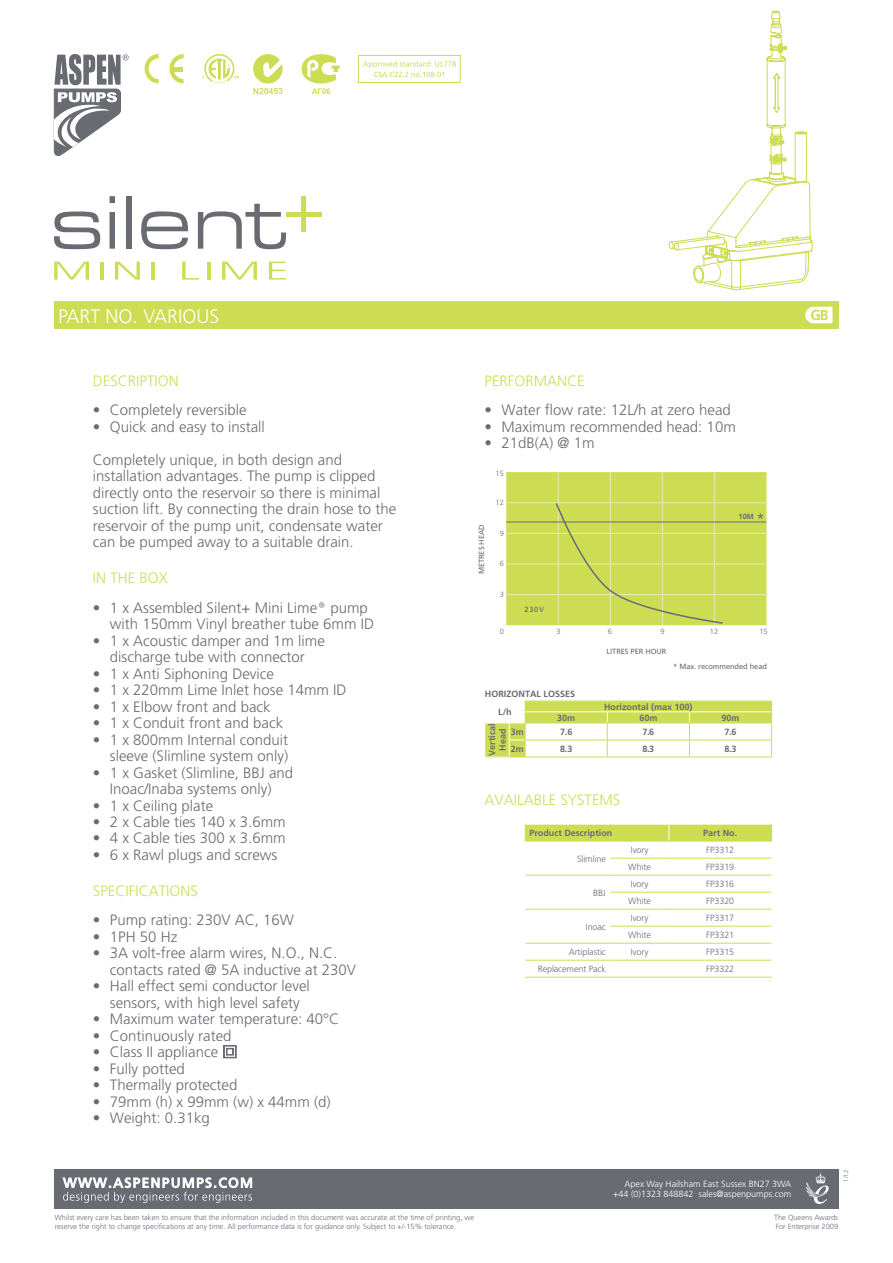
<style>
.page{position:relative;width:893px;height:1263px;background:#fff}
.page>*{position:absolute;margin:0;border:0;box-sizing:border-box;transform-origin:0 0}
.t1{font:300 19.5px "Frutiger";color:#fff}
.t2{font:300 15px/16.5px "Frutiger CE";color:#696b73}
.t3{font:300 15px "Frutiger CE";color:#cddd53}
.t4{font:700 14.4px "Frutiger";color:#cddd53}
.t5{font:13.65px "Frutiger";color:#696b73}
.t6{font:300 9px "Frutiger CE";letter-spacing:-.01em;color:#696b73}
.t7{font:700 9px/18.8px "Frutiger CE";color:#696b73}
.t8{font:300 9px/10.5px "Frutiger";color:#fff;text-align:right}
.t9{font:300 7.5px/9px "Frutiger";color:#696b73}
.t10{font:7.5px "Frutiger";letter-spacing:-.01em;color:#696b73}
.t11{font:300 7.5px "Frutiger CE";color:#696b73}
.t12{font:700 7.5px "Frutiger CE";color:#696b73}
.t13{font:700 7.5px "Frutiger";color:#696b73}
.t14{font:300 6px "Frutiger";color:#696b73}
.s1{font-family:"Apple Myungjo";font-weight:400}
</style>
<div class="page">
<div style="left:54px;top:301px;width:785px;height:28px;background:#cddd53"></div>
<div style="left:54px;top:1170px;width:785px;height:39px;background:#696b73"></div>
<svg style="left:53px;top:54px;width:76px;height:102px"></svg>
<svg style="left:63px;top:1178px;width:189px;height:25px"></svg>
<svg style="left:806px;top:1173px;width:23px;height:31px"></svg>
<svg style="left:223px;top:1045px;width:14px;height:13px"></svg>
<svg style="left:485px;top:700px;width:287px;height:58px"></svg>
<hr style="left:525px;top:977px;width:85px;height:1px;background:#cddd53">
<hr style="left:610px;top:977px;width:59px;height:1px;background:#cddd53">
<hr style="left:669px;top:977px;width:103px;height:1px;background:#cddd53">
<svg style="left:525px;top:824px;width:247px;height:153px"></svg>
<hr style="left:525px;top:841px;width:85px;height:1px;background:#cddd53">
<hr style="left:610px;top:841px;width:59px;height:1px;background:#cddd53">
<hr style="left:669px;top:841px;width:103px;height:1px;background:#cddd53">
<svg style="left:54px;top:211px;width:46px;height:38px"></svg>
<svg style="left:110px;top:196px;width:5px;height:53px"></svg>
<div style="left:126px;top:196px;width:5px;height:53px;background:#696b73"></div>
<svg style="left:141px;top:211px;width:47px;height:38px"></svg>
<svg style="left:198px;top:204px;width:88px;height:45px"></svg>
<div style="left:286px;top:212px;width:36px;height:5px;background:#cddd53"></div>
<hr style="left:302px;top:196px;width:4px;height:36px;background:#cddd53">
<svg style="left:54px;top:262px;width:35px;height:18px"></svg>
<hr style="left:101px;top:262px;width:3px;height:18px;background:#cddd53">
<svg style="left:115px;top:262px;width:25px;height:18px"></svg>
<hr style="left:151px;top:262px;width:3px;height:18px;background:#cddd53">
<svg style="left:182px;top:262px;width:17px;height:18px"></svg>
<hr style="left:207px;top:262px;width:4px;height:18px;background:#cddd53">
<svg style="left:222px;top:262px;width:35px;height:18px"></svg>
<svg style="left:269px;top:262px;width:17px;height:18px"></svg>
<svg style="left:145px;top:54px;width:14px;height:29px"></svg>
<svg style="left:170px;top:54px;width:14px;height:29px"></svg>
<svg style="left:202px;top:54px;width:37px;height:30px"></svg>
<svg style="left:253px;top:54px;width:30px;height:40px"></svg>
<svg style="left:302px;top:54px;width:38px;height:40px"></svg>
<div style="left:358px;top:55px;width:102px;height:28px;border:1px solid #cddd53"></div>
<svg style="left:363px;top:61px;width:93px;height:16px"></svg>
<svg style="left:506px;top:472px;width:261px;height:153px;background:#cddc57"></svg>
<hr style="left:506px;top:521px;width:260px;height:1px;background:#696b73">
<svg style="left:668px;top:10px;width:164px;height:314px"></svg>
<h1 class="t1" style="left:58px;top:305px;width:163px">PART NO. VARIOUS</h1>
<p class="t3" style="left:93px;top:372px;width:87px">DESCRIPTION</p>
<p class="t2" style="left:93px;top:402px;width:155px">• Completely reversible</p>
<p class="t2" style="left:93px;top:418px;width:174px">• Quick and easy to install</p>
<p class="t2" style="left:93px;top:451px;width:305px">Completely unique, in both design and installation advantages. The pump is clipped directly onto the reservoir so there is minimal suction lift. By connecting the drain hose to the reservoir of the pump unit, condensate water can be pumped away to a suitable drain.</p>
<p class="t3" style="left:93px;top:569px;width:77px">IN THE BOX</p>
<p class="t2" style="left:110px;top:599px;width:266px;text-indent:-17px">• 1 x Assembled Silent+ Mini Lime® pump with 150mm Vinyl breather tube 6mm ID</p>
<p class="t2" style="left:93px;top:632px;width:234px;text-align:center">• 1 x Acoustic damper and 1m lime discharge tube with connector</p>
<p class="t2" style="left:93px;top:665px;width:183px">• 1 x Anti Siphoning Device</p>
<p class="t2" style="left:93px;top:681px;width:255px">• 1 x 220mm Lime Inlet hose 14mm ID</p>
<p class="t2" style="left:93px;top:698px;width:179px">• 1 x Elbow front and back</p>
<p class="t2" style="left:93px;top:714px;width:192px">• 1 x Conduit front and back</p>
<p class="t2" style="left:93px;top:731px;width:197px;text-align:right">• 1 x 800mm Internal conduit sleeve (Slimline system only)</p>
<p class="t2" style="left:93px;top:764px;width:202px;text-align:center">• 1 x Gasket (Slimline, BBJ and<br>Inoac/Inaba systems only)</p>
<p class="t2" style="left:93px;top:797px;width:122px">• 1 x Ceiling plate</p>
<p class="t2" style="left:93px;top:813px;width:194px">• 2 x Cable ties 140 x 3.6mm</p>
<p class="t2" style="left:93px;top:830px;width:194px">• 4 x Cable ties 300 x 3.6mm</p>
<p class="t2" style="left:93px;top:846px;width:186px">• 6 x Rawl plugs and screws</p>
<p class="t3" style="left:93px;top:882px;width:106px">SPECIFICATIONS</p>
<p class="t2" style="left:93px;top:911px;width:203px">• Pump rating: 230V AC, 16W</p>
<p class="t2" style="left:93px;top:928px;width:86px">• 1PH 50 Hz</p>
<p class="t2" style="left:110px;top:944px;width:248px;text-indent:-17px">• 3A volt-free alarm wires, N.O., N.C. contacts rated @ 5A inductive at 230V</p>
<p class="t2" style="left:93px;top:977px;width:218px;text-align:center">• Hall effect semi conductor level sensors, with high level safety</p>
<p class="t2" style="left:93px;top:1010px;width:248px">• Maximum water temperature: 40°C</p>
<p class="t2" style="left:93px;top:1027px;width:140px">• Continuously rated</p>
<p class="t2" style="left:93px;top:1043px;width:146px">• Class II appliance <span class="s1">⧈</span></p>
<p class="t2" style="left:93px;top:1060px;width:94px">• Fully potted</p>
<p class="t2" style="left:93px;top:1076px;width:146px">• Thermally protected</p>
<p class="t2" style="left:93px;top:1093px;width:239px">• 79mm (h) x 99mm (w) x 44mm (d)</p>
<p class="t2" style="left:93px;top:1109px;width:119px">• Weight: 0.31kg</p>
<p class="t3" style="left:485px;top:372px;width:102px">PERFORMANCE</p>
<p class="t2" style="left:485px;top:402px;width:248px">• Water flow rate: 12L/h at zero head</p>
<p class="t2" style="left:485px;top:418px;width:253px">• Maximum recommended head: 10m</p>
<p class="t2" style="left:485px;top:435px;width:111px">• 21dB(A) @ 1m</p>
<p class="t11" style="left:496px;top:469px;width:10px">15</p>
<p class="t10" style="left:477px;top:574px;width:51px;rotate:-90deg">METRES HEAD</p>
<p class="t11" style="left:496px;top:498px;width:10px">12</p>
<p class="t11" style="left:500px;top:529px;width:6px">9</p>
<p class="t11" style="left:500px;top:559px;width:6px">6</p>
<p class="t11" style="left:500px;top:590px;width:6px">3</p>
<p class="t11" style="left:500px;top:627px;width:6px">0</p>
<p class="t13" style="left:739px;top:512px;width:17px">10M</p>
<p class="t5" style="left:757px;top:510px;width:9px">*</p>
<p class="t12" style="left:524px;top:605px;width:21px">230V</p>
<p class="t11" style="left:556px;top:627px;width:6px">3</p>
<p class="t11" style="left:608px;top:627px;width:6px">6</p>
<p class="t11" style="left:660px;top:627px;width:6px">9</p>
<p class="t11" style="left:710px;top:627px;width:10px">12</p>
<p class="t11" style="left:759px;top:627px;width:10px">15</p>
<p class="t10" style="left:606px;top:647px;width:61px">LITRES PER HOUR</p>
<p class="t10" style="left:673px;top:662px;width:95px">* Max. recommended head</p>
<p class="t7" style="left:498px;top:684px;width:78px;text-indent:-13px">HORIZONTAL LOSSES<br>L/h</p>
<p class="t7" style="left:604px;top:697px;width:90px">Horizontal (max 100)</p>
<p class="t7" style="left:557px;top:708px;width:20px">30m</p>
<p class="t7" style="left:639px;top:708px;width:20px">60m</p>
<p class="t7" style="left:721px;top:708px;width:20px">90m</p>
<p class="t7" style="left:487px;top:756px;width:34px;line-height:10.5px;text-align:center;rotate:-90deg">Vertical<br>Head</p>
<p class="t7" style="left:511px;top:722px;width:15px">3m</p>
<p class="t7" style="left:560px;top:722px;width:14px">7.6</p>
<p class="t7" style="left:642px;top:722px;width:13px">7.6</p>
<p class="t7" style="left:725px;top:722px;width:13px">7.6</p>
<p class="t7" style="left:511px;top:739px;width:15px">2m</p>
<p class="t7" style="left:560px;top:739px;width:14px">8.3</p>
<p class="t7" style="left:642px;top:739px;width:13px">8.3</p>
<p class="t7" style="left:725px;top:739px;width:13px">8.3</p>
<p class="t3" style="left:485px;top:791px;width:9px">availables</p>
<p class="t3" style="left:568px;top:791px;width:19px">ystems</p>
<p class="t7" style="left:529px;top:823px;width:84px">Product Description</p>
<p class="t7" style="left:703px;top:823px;width:36px">Part No.</p>
<p class="t6" style="left:577px;top:853px;width:30px">Slimline</p>
<p class="t6" style="left:631px;top:845px;width:19px">Ivory</p>
<p class="t6" style="left:706px;top:845px;width:30px">FP3312</p>
<p class="t6" style="left:628px;top:862px;width:24px">White</p>
<p class="t6" style="left:706px;top:862px;width:30px">FP3319</p>
<p class="t6" style="left:593px;top:887px;width:14px">BBJ</p>
<p class="t6" style="left:586px;top:921px;width:22px">Inoac</p>
<p class="t6" style="left:631px;top:879px;width:19px">Ivory</p>
<p class="t6" style="left:706px;top:879px;width:30px">FP3316</p>
<p class="t6" style="left:628px;top:896px;width:24px">White</p>
<p class="t6" style="left:706px;top:896px;width:30px">FP3320</p>
<p class="t6" style="left:631px;top:913px;width:19px">Ivory</p>
<p class="t6" style="left:706px;top:913px;width:30px">FP3317</p>
<p class="t6" style="left:628px;top:930px;width:24px">White</p>
<p class="t6" style="left:706px;top:930px;width:30px">FP3321</p>
<p class="t6" style="left:569px;top:947px;width:39px">Artiplastic</p>
<p class="t6" style="left:631px;top:947px;width:19px">Ivory</p>
<p class="t6" style="left:706px;top:947px;width:30px">FP3315</p>
<p class="t6" style="left:538px;top:964px;width:70px">Replacement Pack</p>
<p class="t6" style="left:706px;top:964px;width:30px">FP3322</p>
<p class="t4" style="left:810px;top:307px;width:20px">GB</p>
<p class="t8" style="left:613px;top:1178px;width:180px">Apex Way Hailsham East Sussex BN27 3WA +44 (0)1323 848842 sales@aspenpumps.com</p>
<p class="t14" style="left:843px;top:1181px;width:13px;rotate:-90deg">1/12</p>
<p class="t9" style="left:55px;top:1213px;width:421px">Whilst every care has been taken to ensure that the information included in this document was accurate at the time of printing, we reserve the right to change specifications at any time. All performance data is for guidance only. Subject to +/-15% tolerance.</p>
<p class="t9" style="left:774px;top:1213px;width:65px">The Queens Awards<br>For Enterprise 2009</p>
</div>
